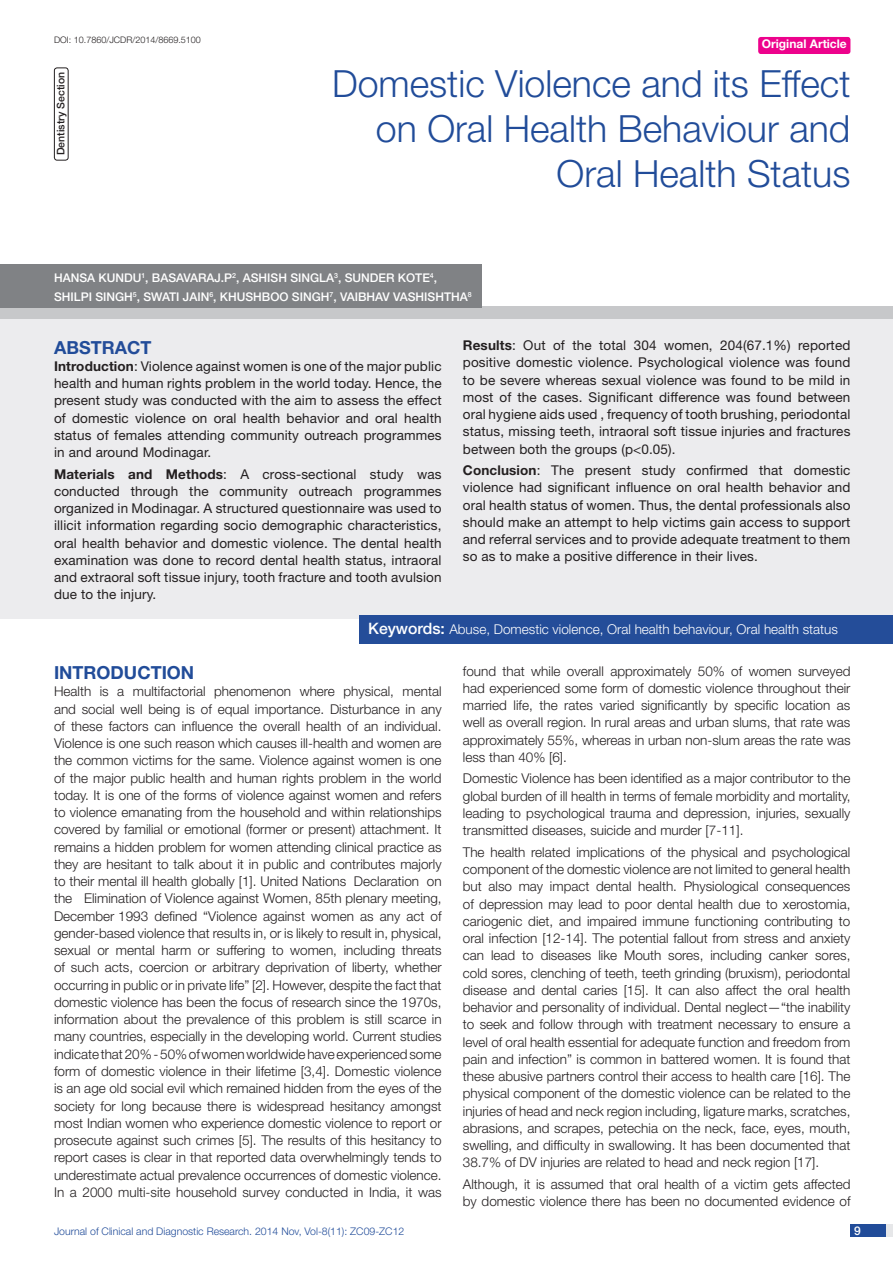
<style>
.page{position:relative;width:893px;height:1263px;background:#fff}
.page>*{position:absolute;margin:0;border:0;box-sizing:border-box;transform-origin:0 0}
.t1{font:300 37.5px/45px "Helvetica Neue";color:#214c99;text-align:right}
.Heading{font:700 18px "Helvetica Neue";color:#214c99}
.Abstract_head{font:700 18px "Helvetica Neue";color:#214c99}
.Body_text{font:300 13.5px/17.2px "Helvetica Neue";color:#231f20;text-align:justify}
.Body_text-2{font:13.5px/17.2px "Helvetica Neue";letter-spacing:.01em;color:#231f20;text-align:justify}
.t2{font:300 13.5px "Helvetica Neue";color:#fff}
.Author{font:500 12px "Helvetica Neue";color:#fff}
.t3{font:700 12px "Helvetica Neue";color:#fff}
.t4{font:300 10.5px "Helvetica Neue";color:#214c99}
.t5{font:500 10.5px "Helvetica Neue";color:#231f20}
.DOI{font:300 9px "Helvetica Neue";color:#231f20}
.s1{color:#244d99}
.s2{font-weight:700}
.s3{font-weight:500;font-size:15.75px}
</style>
<div class="page">
<div style="left:850px;top:1224px;width:43px;height:13px;background:#e6e7e9"></div>
<div style="left:850px;top:1224px;width:35px;height:13px;background:#214c99"></div>
<div style="left:758px;top:37px;width:92px;height:17px;background:#ed028c;border-radius:3px"></div>
<div style="left:0;top:317px;width:893px;height:302px;background:#ececee"></div>
<div style="left:0;top:307px;width:893px;height:12px;background:#c7c8ca"></div>
<div style="left:360px;top:615px;width:533px;height:29px;background:#244d99"></div>
<div style="left:0;top:264px;width:481px;height:44px;background:#808285"></div>
<div style="left:54px;top:68px;width:15px;height:93px;border:1px solid #231f20;border-radius:3px"></div>
<p class="DOI" style="left:54px;top:35px;width:148px">DOI: 10.7860/JCDR/2014/8669.5100</p>
<p class="t3" style="left:762px;top:37px;width:87px">Original Article</p>
<p class="t5" style="left:54px;top:155px;width:85px;rotate:-90deg">DENTISTRY SECTION</p>
<p class="t1" style="left:332px;top:60px;width:520px">Domestic Violence and its Effect on Oral Health Behaviour and<br>Oral Health Status</p>
<p class="Author" style="left:54px;top:271px;width:385px">HANSA KUNDU<sup>1</sup>, BASAVARAJ.P<sup>2</sup>, ASHISH SINGLA<sup>3</sup>, SUNDER KOTE<sup>4</sup>,</p>
<p class="Author" style="left:54px;top:290px;width:419px">SH ILPI SINGH <sup>5</sup>, SWATI JAIN<sup>6</sup>, KHUSHBOO SINGH <sup>7</sup>, VAIBHAV VASHISHTHA<sup>8</sup></p>
<p class="Abstract_head" style="left:54px;top:336px;width:98px">ABST<span class="s1">RAC</span>T</p>
<p class="Body_text-2" style="left:54px;top:357px;width:389px"><span class="s2">Introduction</span>: Violence against women is one of the major public health and human rights problem in the world today. Hence, the present study was conducted with the aim to assess the effect of domestic violence on oral health behavior and oral health status of females attending community outreach programmes in and around Modinagar.</p>
<p class="Body_text-2" style="left:54px;top:465px;width:389px"><span class="s2">Materials and Methods</span>: A cross-sectional study was conducted through the community outreach programmes organized in Modinagar. A structured questionnaire was used to illicit information regarding socio demographic characteristics, oral health behavior and domestic violence. The dental health examination was done to record dental health status, intraoral and extraoral soft tissue injury, tooth fracture and tooth avulsion due to the injury.</p>
<p class="Body_text-2" style="left:463px;top:337px;width:389px"><span class="s2">Results</span>: Out of the total 304 women, 204(67.1%) reported positive domestic violence. Psychological violence was found to be severe whereas sexual violence was found to be mild in most of the cases. Significant difference was found between oral hygiene aids used , frequency of tooth brushing, periodontal status, missing teeth, intraoral soft tissue injuries and fractures between both the groups (p&lt;0.05).</p>
<p class="Body_text-2" style="left:463px;top:462px;width:389px"><span class="s2">Conclusion</span>: The present study confirmed that domestic violence had significant influence on oral health behavior and oral health status of women. Thus, the dental professionals also should make an attempt to help victims gain access to support and referral services and to provide adequate treatment to them so as to make a positive difference in their lives.</p>
<p class="t2" style="left:368px;top:621px;width:471px"><span class="s3">KEYWORDS:</span> Abuse, Domestic violence, Oral health behaviour, Oral health status</p>
<p class="Heading" style="left:54px;top:662px;width:142px">Introduction</p>
<p class="Body_text" style="left:54px;top:683px;width:389px">Health is a multifactorial phenomenon where physical, mental and social well being is of equal importance. Disturbance in any of these factors can influence the overall health of an individual.<br>Violence is one such reason which causes ill-health and women are the common victims for the same. Violence against women is one of the major public health and human rights problem in the world today. It is one of the forms of violence against women and refers to violence emanating from the household and within relationships covered by familial or emotional (former or present) attachment. It remains a hidden problem for women attending clinical practice as they are hesitant to talk about it in public and contributes majorly to their mental ill health globally [1]. United Nations Declaration on the Elimination of Violence against Women, 85th plenary meeting, December 1993 defined “Violence against women as any act of gender-based violence that results in, or is likely to result in, physical, sexual or mental harm or suffering to women, including threats of such acts, coercion or arbitrary deprivation of liberty, whether occurring in public or in private life” [2]. However, despite the fact that domestic violence has been the focus of research since the 1970s, information about the prevalence of this problem is still scarce in many countries, especially in the developing world. Current studies indicate that 20% - 50% of women worldwide have experienced some form of domestic violence in their lifetime [3,4]. Domestic violence is an age old social evil which remained hidden from the eyes of the society for long because there is widespread hesitancy amongst most Indian women who experience domestic violence to report or prosecute against such crimes [5]. The results of this hesitancy to report cases is clear in that reported data overwhelmingly tends to underestimate actual prevalence occurrences of domestic violence.<br>In a 2000 multi-site household survey conducted in India, it was</p>
<p class="Body_text" style="left:463px;top:662px;width:389px">found that while overall approximately 50% of women surveyed had experienced some form of domestic violence throughout their married life, the rates varied significantly by specific location as well as overall region. In rural areas and urban slums, that rate was approximately 55%, whereas in urban non-slum areas the rate was less than 40% [6].</p>
<p class="Body_text" style="left:463px;top:770px;width:389px">Domestic Violence has been identified as a major contributor to the global burden of ill health in terms of female morbidity and mortality, leading to psychological trauma and depression, injuries, sexually transmitted diseases, suicide and murder [7-11].</p>
<p class="Body_text" style="left:463px;top:843px;width:389px">The health related implications of the physical and psychological component of the domestic violence are not limited to general health but also may impact dental health. Physiological consequences of depression may lead to poor dental health due to xerostomia, cariogenic diet, and impaired immune functioning contributing to oral infection [12-14]. The potential fallout from stress and anxiety can lead to diseases like Mouth sores, including canker sores, cold sores, clenching of teeth, teeth grinding (bruxism), periodontal disease and dental caries [15]. It can also affect the oral health behavior and personality of individual. Dental neglect—“the inability to seek and follow through with treatment necessary to ensure a level of oral health essential for adequate function and freedom from pain and infection” is common in battered women. It is found that these abusive partners control their access to health care [16]. The physical component of the domestic violence can be related to the injuries of head and neck region including, ligature marks, scratches, abrasions, and scrapes, petechia on the neck, face, eyes, mouth, swelling, and difficulty in swallowing. It has been documented that 38.7% of DV injuries are related to head and neck region [17].</p>
<p class="Body_text" style="left:463px;top:1175px;width:389px">Although, it is assumed that oral health of a victim gets affected by domestic violence there has been no documented evidence of</p>
<p class="t4" style="left:54px;top:1225px;width:352px">Journal of Clinical and Diagnostic Research. 2014 Nov, Vol-8(11): ZC09-ZC12</p>
<p class="Author" style="left:854px;top:1223px;width:8px">9</p>
</div>
